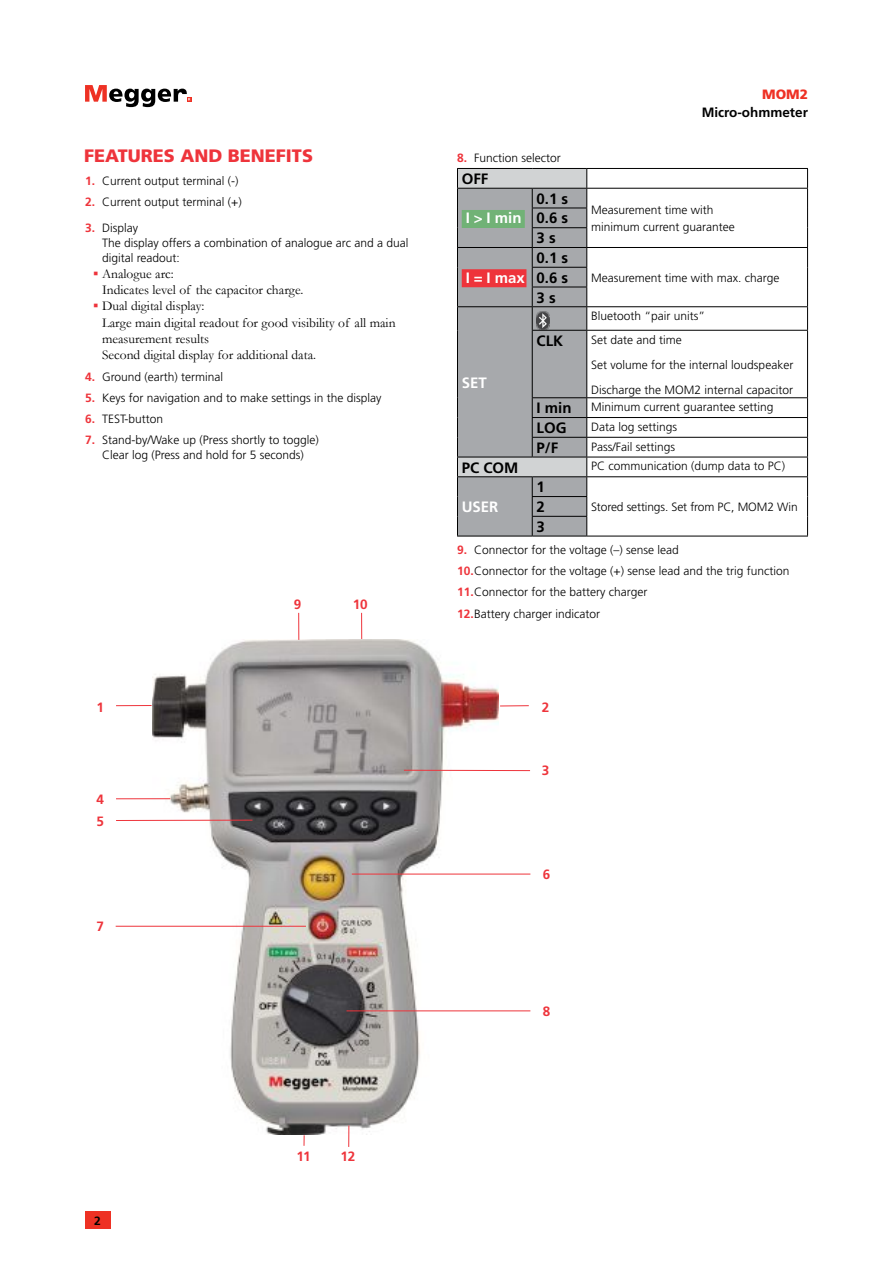
<style>
.page{position:relative;width:893px;height:1263px;background:#fff}
.page>*{position:absolute;margin:0;border:0;box-sizing:border-box;transform-origin:0 0}
.t1{font:900 18px "Frutiger LT Std";color:#ee343b}
.t2{font:700 15px/19.8px "Frutiger LT Std";color:#000}
.t3{font:700 15px "Frutiger LT Std";color:#fff}
.t4{font:13.5px/16.2px "Garamond";color:#000}
.t5{font:700 13.5px "Frutiger LT Std";color:#ee343b}
.t6{font:700 13.5px "Frutiger LT Std";color:#000}
.t7{font:900 13.5px "Frutiger LT Std";color:#ee3124}
.t8{font:300 12px/15px "Frutiger LT Std";color:#000}
.t9{font:700 12px "Frutiger LT Std";color:#000}
.s1{font-weight:700;color:#ee343b}
.s2{color:#ee343b}
</style>
<div class="page">
<svg style="left:85px;top:85px;width:106px;height:22px"></svg>
<div style="left:85px;top:1212px;width:25px;height:17px;background:#ee3124"></div>
<svg style="left:110px;top:1212px;width:1px;height:17px"></svg>
<img style="left:153px;top:639px;width:345px;height:495px">
<hr style="left:116px;top:705px;width:36px;height:1px;background:#ee343b">
<svg style="left:500px;top:705px;width:29px;height:1px"></svg>
<hr style="left:404px;top:770px;width:126px;height:1px;background:#ee343b">
<hr style="left:116px;top:820px;width:136px;height:1px;background:#ee343b">
<hr style="left:352px;top:873px;width:178px;height:1px;background:#ee343b">
<hr style="left:116px;top:926px;width:190px;height:1px;background:#ee343b">
<hr style="left:346px;top:1010px;width:184px;height:1px;background:#ee343b">
<svg style="left:298px;top:613px;width:1px;height:27px"></svg>
<svg style="left:361px;top:613px;width:1px;height:26px"></svg>
<svg style="left:348px;top:1125px;width:1px;height:22px"></svg>
<hr style="left:116px;top:798px;width:54px;height:1px;background:#ee343b">
<hr style="left:587px;top:168px;width:221px;height:1px;background:#000">
<hr style="left:587px;top:188px;width:221px;height:1px;background:#000">
<hr style="left:587px;top:247px;width:221px;height:1px;background:#000">
<hr style="left:587px;top:306px;width:221px;height:1px;background:#000">
<hr style="left:587px;top:330px;width:221px;height:1px;background:#000">
<hr style="left:587px;top:397px;width:221px;height:1px;background:#000">
<hr style="left:587px;top:417px;width:221px;height:1px;background:#000">
<hr style="left:587px;top:437px;width:221px;height:1px;background:#000">
<hr style="left:587px;top:457px;width:221px;height:1px;background:#000">
<hr style="left:587px;top:476px;width:221px;height:1px;background:#000">
<hr style="left:457px;top:536px;width:75px;height:1px;background:#000">
<hr style="left:532px;top:536px;width:55px;height:1px;background:#000">
<hr style="left:587px;top:536px;width:221px;height:1px;background:#000">
<svg style="left:807px;top:169px;width:1px;height:161px"></svg>
<hr style="left:807px;top:331px;width:1px;height:66px;background:#000">
<svg style="left:807px;top:398px;width:1px;height:138px"></svg>
<svg style="left:457px;top:168px;width:130px;height:368px;background:#a3a4a7"></svg>
<div style="left:462px;top:210px;width:63px;height:18px;background:#71b276"></div>
<div style="left:462px;top:269px;width:64px;height:18px;background:#ee343b"></div>
<img style="left:536px;top:311px;width:14px;height:18px">
<p class="t7" style="left:762px;top:86px;width:47px">MOM2</p>
<p class="t6" style="left:702px;top:104px;width:108px">Micro-ohmmeter</p>
<h1 class="t1" style="left:84px;top:145px;width:230px">FEATURES AND BENEFITS</h1>
<p class="t8" style="left:457px;top:151px;width:105px"><span class="s1">8.</span> Function selector</p>
<p class="t2" style="left:462px;top:169px;width:28px">OFF</p>
<p class="t3" style="left:466px;top:209px;width:57px">I &gt; I min</p>
<p class="t8" style="left:85px;top:173px;width:155px"><span class="s1">1.</span> Current output terminal (-)</p>
<p class="t8" style="left:85px;top:195px;width:158px"><span class="s1">2.</span> Current output terminal (+)</p>
<p class="t8" style="left:102px;top:220px;width:308px;text-indent:-17px"><span class="s1">3.</span> Display<br>The display offers a combination of analogue arc and a dual digital readout:</p>
<p class="t4" style="left:102px;top:265px;width:203px;text-indent:-9px"><span class="s2">▪</span> Analogue arc:<br>Indicates level of the capacitor charge.</p>
<p class="t4" style="left:102px;top:298px;width:295px;text-indent:-9px"><span class="s2">▪</span> Dual digital display:<br>Large main digital readout for good visibility of all main measurement results<br>Second digital display for additional data.</p>
<p class="t8" style="left:85px;top:369px;width:140px"><span class="s1">4.</span> Ground (earth) terminal</p>
<p class="t8" style="left:85px;top:390px;width:298px"><span class="s1">5.</span> Keys for navigation and to make settings in the display</p>
<p class="t8" style="left:85px;top:412px;width:80px"><span class="s1">6.</span> TEST-button</p>
<p class="t8" style="left:85px;top:433px;width:235px;text-align:center"><span class="s1">7.</span> Stand-by/Wake up (Press shortly to toggle)<br>Clear log (Press and hold for 5 seconds)</p>
<p class="t2" style="left:536px;top:189px;width:33px">0.1 s</p>
<p class="t8" style="left:591px;top:202px;width:145px;line-height:16.5px">Measurement time with minimum current guarantee</p>
<p class="t2" style="left:536px;top:208px;width:33px">0.6 s<br>3 s</p>
<p class="t2" style="left:536px;top:248px;width:33px">0.1 s<br>0.6 s</p>
<p class="t3" style="left:466px;top:269px;width:61px">I = I max</p>
<p class="t8" style="left:591px;top:270px;width:190px">Measurement time with max. charge</p>
<p class="t2" style="left:536px;top:287px;width:21px">3 s</p>
<p class="t8" style="left:591px;top:309px;width:116px">Bluetooth “pair units”</p>
<p class="t2" style="left:536px;top:331px;width:28px">CLK</p>
<p class="t8" style="left:591px;top:327px;width:204px;line-height:25px">Set date and time<br>Set volume for the internal loudspeaker<br>Discharge the MOM2 internal capacitor</p>
<p class="t2" style="left:536px;top:398px;width:37px">I min</p>
<p class="t8" style="left:591px;top:400px;width:184px">Minimum current guarantee setting</p>
<p class="t2" style="left:536px;top:418px;width:31px">LOG</p>
<p class="t8" style="left:591px;top:419px;width:88px">Data log settings</p>
<p class="t2" style="left:536px;top:438px;width:23px">P/F</p>
<p class="t8" style="left:591px;top:439px;width:85px">Pass/Fail settings</p>
<p class="t3" style="left:462px;top:373px;width:27px">SET</p>
<p class="t2" style="left:462px;top:457px;width:58px">PC COM</p>
<p class="t8" style="left:591px;top:459px;width:196px">PC communication (dump data to PC)</p>
<p class="t3" style="left:462px;top:498px;width:38px">USER</p>
<p class="t2" style="left:536px;top:477px;width:10px">1<br>2</p>
<p class="t8" style="left:591px;top:499px;width:208px">Stored settings. Set from PC, MOM2 Win</p>
<p class="t5" style="left:294px;top:596px;width:9px">9</p>
<p class="t5" style="left:353px;top:596px;width:16px">10</p>
<p class="t2" style="left:536px;top:517px;width:10px">3</p>
<p class="t8" style="left:457px;top:539px;width:334px;line-height:21.3px"><span class="s1">9.</span> Connector for the voltage (–) sense lead<br><span class="s1">10.</span>Connector for the voltage (+) sense lead and the trig function <span class="s1">11.</span>Connector for the battery charger<br><span class="s1">12.</span>Battery charger indicator</p>
<p class="t5" style="left:96px;top:699px;width:9px">1</p>
<p class="t5" style="left:542px;top:699px;width:9px">2</p>
<p class="t5" style="left:96px;top:791px;width:9px">4</p>
<p class="t5" style="left:96px;top:814px;width:9px">5</p>
<p class="t5" style="left:96px;top:919px;width:9px">7</p>
<p class="t9" style="left:94px;top:1214px;width:8px">2</p>
<p class="t5" style="left:296px;top:1148px;width:16px">11</p>
<p class="t5" style="left:341px;top:1148px;width:16px">12</p>
<p class="t5" style="left:542px;top:763px;width:9px">3</p>
<p class="t5" style="left:543px;top:866px;width:9px">6</p>
<p class="t5" style="left:543px;top:1003px;width:9px">8</p>
</div>
